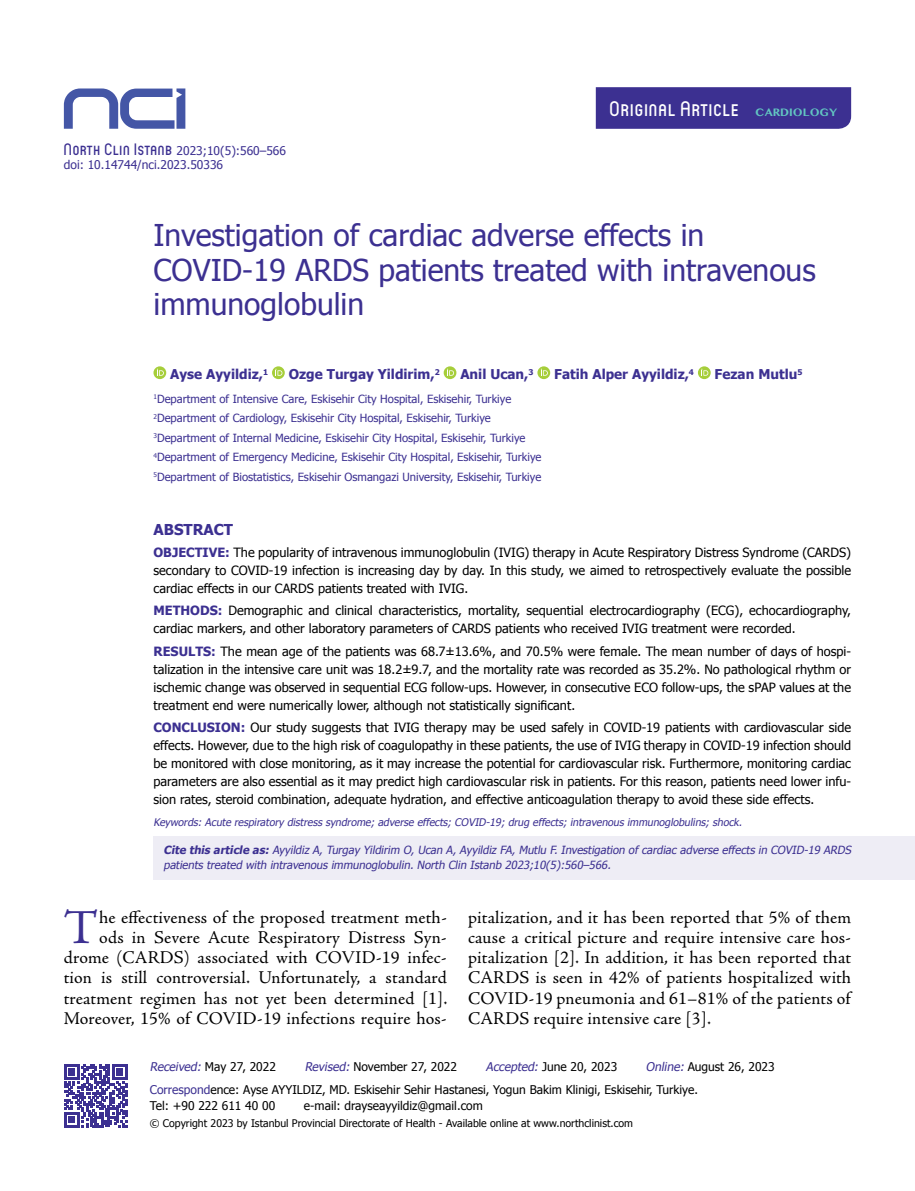
<style>
.page{position:relative;width:915px;height:1191px;background:#fff}
.page>*{position:absolute;margin:0;border:0;box-sizing:border-box;transform-origin:0 0}
.t1{font:48.9px "Adobe Jenson Pro";color:#3c3091}
.t2{font:30px/34.5px "Tahoma";color:#3c3091}
.t3{font:500 21px "Circula";letter-spacing:.055em;color:#fff}
.t4{font:18px/20.2px "Adobe Jenson Pro";letter-spacing:.005em;color:#000;text-align:right}
.t5{font:700 15px "Tahoma";color:#3c3091}
.t6{font:700 13.5px "Tahoma";color:#3c3091}
.t7{font:12.75px/18px "Tahoma";color:#000;text-align:justify}
.t8{font:12px/23px "Tahoma";color:#000}
.t9{font:12px/14.4px "Tahoma";color:#3c3091}
.t10{font:11.25px/19.5px "Tahoma";color:#3c3091}
.t11{font:italic 11.25px/15px "Tahoma";color:#3c3091}
.t12{font:italic 10.5px "Tahoma";letter-spacing:-.005em;color:#3c3091}
.t13{font:10.5px "Tahoma";color:#000}
.s1{font-family:"Circula";font-weight:500;font-size:16.5px}
.s2{font-family:"Tamil MN";font-weight:700;font-size:11.25px;color:#62c6c1}
.s3{font-weight:700;color:#3c3091}
.s4{font-weight:700}
.s5{font-style:italic;color:#3c3091}
.s6{color:#3c3091}
</style>
<div class="page">
<svg style="left:153px;top:366px;width:13px;height:13px"></svg>
<svg style="left:157px;top:369px;width:7px;height:7px"></svg>
<svg style="left:272px;top:366px;width:13px;height:13px"></svg>
<svg style="left:275px;top:369px;width:7px;height:7px"></svg>
<svg style="left:443px;top:366px;width:13px;height:13px"></svg>
<svg style="left:447px;top:369px;width:7px;height:7px"></svg>
<svg style="left:537px;top:366px;width:13px;height:13px"></svg>
<svg style="left:540px;top:369px;width:7px;height:7px"></svg>
<svg style="left:697px;top:366px;width:13px;height:13px"></svg>
<svg style="left:701px;top:369px;width:7px;height:7px"></svg>
<svg style="left:64px;top:88px;width:121px;height:41px"></svg>
<div style="left:595px;top:87px;width:255px;height:42px;background:#3c3091"></div>
<svg style="left:64px;top:1064px;width:63px;height:63px"></svg>
<div style="left:153px;top:836px;width:761px;height:43px;background:#eeedf5"></div>
<p class="t9" style="left:64px;top:143px;width:224px"><span class="s1">North Clin Istanb</span> 2023;10(5):560–566 doi: 10.14744/nci.2023.50336</p>
<h3 class="t3" style="left:609px;top:96px;width:229px">Orıgınal Article <span class="s2">CARDIOLOGY</span></h3>
<h2 class="t2" style="left:153px;top:217px;width:663px">Investigation of cardiac adverse effects in<br>COVID-19 ARDS patients treated with intravenous immunoglobulin</h2>
<p class="t6" style="left:170px;top:365px;width:99px">Ayse Ayyildiz,<sup>1</sup></p>
<p class="t6" style="left:288px;top:365px;width:152px">Ozge Turgay Yildirim,<sup>2</sup></p>
<p class="t6" style="left:460px;top:365px;width:75px">Anil Ucan,<sup>3</sup></p>
<p class="t6" style="left:554px;top:365px;width:141px">Fatih Alper Ayyildiz,<sup>4</sup></p>
<p class="t6" style="left:714px;top:365px;width:89px">Fezan Mutlu<sup>5</sup></p>
<p class="t10" style="left:153px;top:389px;width:389px"><sup>1</sup>Department of Intensive Care, Eskisehir City Hospital, Eskisehir, Turkiye <sup>2</sup>Department of Cardiology, Eskisehir City Hospital, Eskisehir, Turkiye <sup>3</sup>Department of Internal Medicine, Eskisehir City Hospital, Eskisehir, Turkiye <sup>4</sup>Department of Emergency Medicine, Eskisehir City Hospital, Eskisehir, Turkiye <sup>5</sup>Department of Biostatistics, Eskisehir Osmangazi University, Eskisehir, Turkiye</p>
<p class="t5" style="left:153px;top:519px;width:81px">ABSTRACT</p>
<p class="t7" style="left:153px;top:543px;width:699px"><span class="s3">OBJECTIVE:</span> The popularity of intravenous immunoglobulin (IVIG) therapy in Acute Respiratory Distress Syndrome (CARDS) secondary to COVID-19 infection is increasing day by day. In this study, we aimed to retrospectively evaluate the possible cardiac effects in our CARDS patients treated with IVIG.</p>
<p class="t7" style="left:153px;top:601px;width:699px"><span class="s3">METHODS:</span> Demographic and clinical characteristics, mortality, sequential electrocardiography (ECG), echocardiography, cardiac markers, and other laboratory parameters of CARDS patients who received IVIG treatment were recorded.</p>
<p class="t7" style="left:153px;top:641px;width:699px"><span class="s3">RESULTS:</span> The mean age of the patients was 68.7±13.6%, and 70.5% were female. The mean number of days of hospi&shy;talization in the intensive care unit was 18.2±9.7, and the mortality rate was recorded as 35.2%. No pathological rhythm or ischemic change was observed in sequential ECG follow-ups. However, in consecutive ECO follow-ups, the sPAP values at the treatment end were numerically lower, although not statistically significant.</p>
<p class="t7" style="left:153px;top:718px;width:699px"><span class="s3">CONCLUSION:</span> Our study suggests that IVIG therapy may be used safely in COVID-19 patients with cardiovascular side effects. However, due to the high risk of coagulopathy in these patients, the use of IVIG therapy in COVID-19 infection should be monitored with close monitoring, as it may increase the potential for cardiovascular risk. Furthermore, monitoring cardiac parameters are also essential as it may predict high cardiovascular risk in patients. For this reason, patients need lower infu&shy;sion rates, steroid combination, adequate hydration, and effective anticoagulation therapy to avoid these side effects.</p>
<p class="t12" style="left:153px;top:815px;width:592px">Keywords: Acute respiratory distress syndrome; adverse effects; COVID-19; drug effects; intravenous immunoglobulins; shock.</p>
<p class="t11" style="left:163px;top:842px;width:691px"><span class="s4">Cite this article as:</span> Ayyildiz A, Turgay Yildirim O, Ucan A, Ayyildiz FA, Mutlu F. Investigation of cardiac adverse effects in COVID-19 ARDS patients treated with intravenous immunoglobulin. North Clin Istanb 2023;10(5):560–566.</p>
<h1 class="t1" style="left:64px;top:899px;width:36px">T</h1>
<p class="t4" style="left:64px;top:907px;width:385px">he effectiveness of the proposed treatment meth-<br>ods in Severe Acute Respiratory Distress Syn&shy;drome (CARDS) associated with COVID-19 infec&shy;tion is still controversial. Unfortunately, a standard treatment regimen has not yet been determined [1].<br>Moreover, 15% of COVID-19 infections require hos-</p>
<p class="t4" style="left:468px;top:907px;width:384px;text-align:justify">pitalization, and it has been reported that 5% of them cause a critical picture and require intensive care hos&shy;pitalization [2]. In addition, it has been reported that CARDS is seen in 42% of patients hospitalized with COVID-19 pneumonia and 61–81% of the patients of CARDS require intensive care [3].</p>
<p class="t8" style="left:150px;top:1054px;width:626px;text-indent:496px"><span class="s5">Online:</span> August 26, 2023<br><span class="s6">Correspond</span>ence: Ayse AYYILDIZ, MD. Eskisehir Sehir Hastanesi, Yogun Bakim Klinigi, Eskisehir, Turkiye.</p>
<p class="t8" style="left:150px;top:1094px;width:127px">Tel: +90 222 611 40 00</p>
<p class="t8" style="left:304px;top:1094px;width:180px">e-mail: drayseayyildiz@gmail.com</p>
<p class="t13" style="left:150px;top:1116px;width:484px">© Copyright 2023 by Istanbul Provincial Directorate of Health - Available online at www.northclinist.com</p>
<p class="t8" style="left:150px;top:1054px;width:127px"><span class="s5">Received:</span> M a y 2 7, 2 0 2 2</p>
<p class="t8" style="left:304px;top:1054px;width:154px"><span class="s5">Revised:</span> November 27, 2022</p>
<p class="t8" style="left:485px;top:1054px;width:133px"><span class="s5">Accepted:</span> June 20, 2023</p>
</div>
